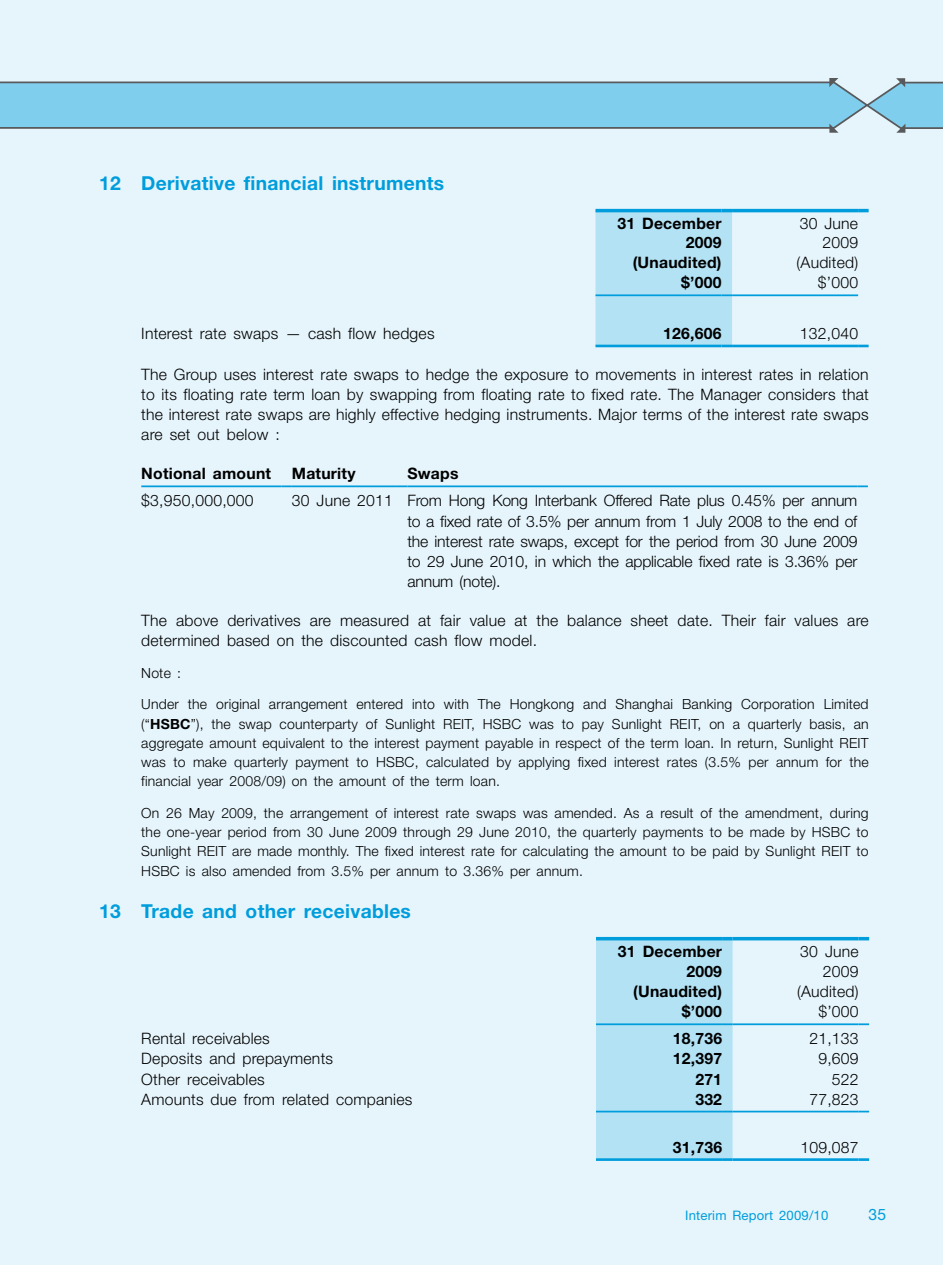
<style>
.page{position:relative;width:943px;height:1265px;background:#e6f5fc}
.page>*{position:absolute;margin:0;border:0;box-sizing:border-box;transform-origin:0 0}
.t1{font:700 19.25px "Helvetica Neue LT Std";letter-spacing:.015em;color:#009ddc}
.t2{font:300 15.75px/20.1px "Helvetica Neue LT Std";letter-spacing:.015em;color:#000;text-align:right}
.t3{font:700 15.75px/19.2px "Helvetica Neue LT Std";letter-spacing:.015em;color:#000;text-align:right}
.t4{font:15.75px "Helvetica Neue LT Std";color:#009ddc}
.t5{font:300 14px/19.2px "Helvetica Neue LT Std";letter-spacing:.015em;color:#000;text-align:justify}
.t6{font:13.12px "Helvetica Neue LT Std";letter-spacing:.015em;color:#009ddc}
.s1{font-weight:700}
</style>
<div class="page">
<svg style="left:0;top:78px;width:943px;height:55px"></svg>
<hr style="left:732px;top:209px;width:126px;height:3px;background:#009ddc">
<svg style="left:858px;top:209px;width:10px;height:3px"></svg>
<hr style="left:732px;top:294px;width:126px;height:2px;background:#009ddc">
<svg style="left:595px;top:209px;width:137px;height:138px;background:#a9def3"></svg>
<hr style="left:732px;top:345px;width:126px;height:2px;background:#009ddc">
<svg style="left:858px;top:345px;width:10px;height:2px"></svg>
<hr style="left:141px;top:485px;width:140px;height:2px;background:#009ddc">
<svg style="left:281px;top:485px;width:11px;height:2px"></svg>
<hr style="left:292px;top:485px;width:105px;height:2px;background:#009ddc">
<svg style="left:397px;top:485px;width:10px;height:2px"></svg>
<hr style="left:407px;top:485px;width:450px;height:2px;background:#009ddc">
<svg style="left:857px;top:485px;width:10px;height:2px"></svg>
<hr style="left:732px;top:937px;width:126px;height:3px;background:#009ddc">
<svg style="left:858px;top:937px;width:11px;height:3px"></svg>
<hr style="left:732px;top:1023px;width:126px;height:2px;background:#009ddc">
<svg style="left:858px;top:1023px;width:11px;height:2px"></svg>
<hr style="left:732px;top:1111px;width:126px;height:1px;background:#009ddc">
<div style="left:596px;top:937px;width:136px;height:224px;background:#b3e2f5"></div>
<hr style="left:732px;top:1158px;width:126px;height:3px;background:#009ddc">
<svg style="left:858px;top:1158px;width:11px;height:3px"></svg>
<p class="t1" style="left:99px;top:171px;width:346px">12 Derivative financial instruments</p>
<p class="t3" style="left:617px;top:213px;width:106px">31 December<br>2009</p>
<p class="t2" style="left:799px;top:213px;width:60px;line-height:19.2px">30 June<br>2009</p>
<p class="t3" style="left:632px;top:253px;width:90px">(Unaudited)</p>
<p class="t2" style="left:796px;top:252px;width:63px">(Audited)</p>
<p class="t3" style="left:681px;top:273px;width:42px">$’000</p>
<p class="t2" style="left:817px;top:272px;width:42px">$’000</p>
<p class="t2" style="left:141px;top:323px;width:295px">Interest rate swaps — cash flow hedges</p>
<p class="t3" style="left:663px;top:323px;width:60px">126,606</p>
<p class="t2" style="left:799px;top:323px;width:60px">132,040</p>
<p class="t2" style="left:141px;top:364px;width:729px;text-align:justify">The Group uses interest rate swaps to hedge the exposure to movements in interest rates in relation to its floating rate term loan by swapping from floating rate to fixed rate. The Manager considers that the interest rate swaps are highly effective hedging instruments. Major terms of the interest rate swaps are set out below :</p>
<p class="t3" style="left:141px;top:464px;width:131px">Notional amount</p>
<p class="t3" style="left:292px;top:464px;width:65px">Maturity</p>
<p class="t3" style="left:407px;top:464px;width:53px">Swaps</p>
<p class="t2" style="left:141px;top:490px;width:114px">$3,950,000,000</p>
<p class="t2" style="left:407px;top:490px;width:451px;text-align:justify;text-indent:-116px">30 June 2011 From Hong Kong Interbank Offered Rate plus 0.45% per annum to a fixed rate of 3.5% per annum from 1 July 2008 to the end of the interest rate swaps, except for the period from 30 June 2009 to 29 June 2010, in which the applicable fixed rate is 3.36% per annum (note).</p>
<p class="t2" style="left:141px;top:610px;width:729px;text-align:left">The above derivatives are measured at fair value at the balance sheet date. Their fair values are determined based on the discounted cash flow model.</p>
<p class="t5" style="left:141px;top:663px;width:41px">Note :</p>
<p class="t5" style="left:141px;top:695px;width:729px">Under the original arrangement entered into with The Hongkong and Shanghai Banking Corporation Limited (“<span class="s1">HSBC</span>”), the swap counterparty of Sunlight REIT, HSBC was to pay Sunlight REIT, on a quarterly basis, an aggregate amount equivalent to the interest payment payable in respect of the term loan. In return, Sunlight REIT was to make quarterly payment to HSBC, calculated by applying fixed interest rates (3.5% per annum for the financial year 2008/09) on the amount of the term loan.</p>
<p class="t5" style="left:141px;top:803px;width:729px">On 26 May 2009, the arrangement of interest rate swaps was amended. As a result of the amendment, during the one-year period from 30 June 2009 through 29 June 2010, the quarterly payments to be made by HSBC to Sunlight REIT are made monthly. The fixed interest rate for calculating the amount to be paid by Sunlight REIT to HSBC is also amended from 3.5% per annum to 3.36% per annum.</p>
<p class="t1" style="left:99px;top:899px;width:313px">13 Trade and other receivables</p>
<p class="t3" style="left:618px;top:941px;width:106px;line-height:20.1px">31 December<br>2009</p>
<p class="t2" style="left:800px;top:941px;width:60px">30 June<br>2009</p>
<p class="t3" style="left:633px;top:982px;width:90px">(Unaudited)</p>
<p class="t2" style="left:797px;top:981px;width:63px">(Audited)</p>
<p class="t3" style="left:681px;top:1002px;width:42px">$’000</p>
<p class="t2" style="left:818px;top:1001px;width:42px">$’000</p>
<p class="t2" style="left:141px;top:1028px;width:130px">Rental receivables</p>
<p class="t3" style="left:672px;top:1029px;width:51px">18,736</p>
<p class="t2" style="left:809px;top:1028px;width:51px">21,133</p>
<p class="t2" style="left:141px;top:1048px;width:193px">Deposits and prepayments</p>
<p class="t3" style="left:672px;top:1049px;width:51px">12,397</p>
<p class="t2" style="left:818px;top:1048px;width:42px">9,609</p>
<p class="t2" style="left:141px;top:1068px;width:125px">Other receivables</p>
<p class="t3" style="left:695px;top:1069px;width:28px">271</p>
<p class="t2" style="left:832px;top:1068px;width:28px">522</p>
<p class="t2" style="left:141px;top:1089px;width:273px">Amounts due from related companies</p>
<p class="t3" style="left:695px;top:1089px;width:28px">332</p>
<p class="t2" style="left:809px;top:1089px;width:51px">77,823</p>
<p class="t3" style="left:672px;top:1137px;width:51px">31,736</p>
<p class="t2" style="left:800px;top:1137px;width:60px">109,087</p>
<p class="t6" style="left:685px;top:1207px;width:145px">Interim Report 2009/1 0</p>
<p class="t4" style="left:868px;top:1204px;width:10px">35</p>
</div>
